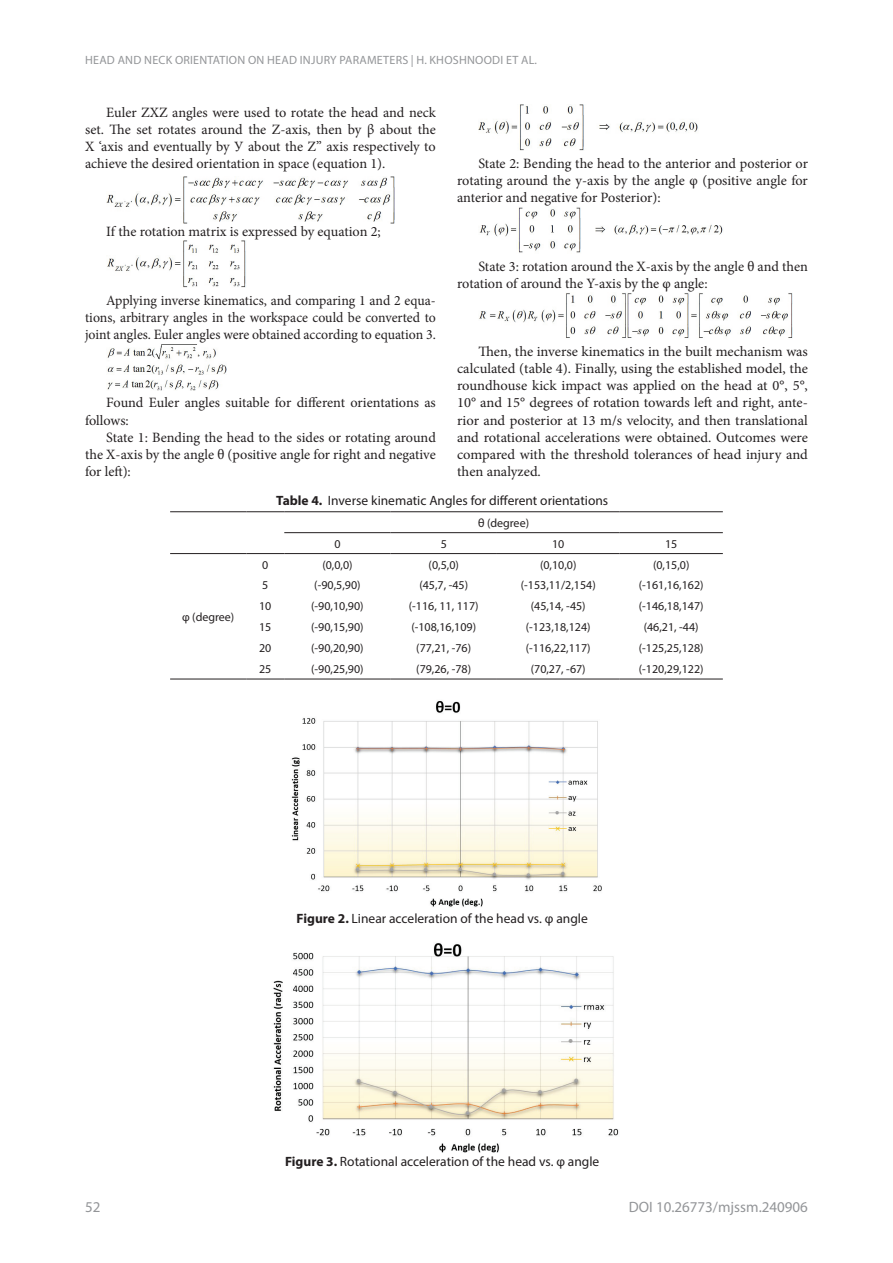
<style>
.page{position:relative;width:893px;height:1263px;background:#fff}
.page>*{position:absolute;margin:0;border:0;box-sizing:border-box;transform-origin:0 0}
.t1{font:15px "Myriad Pro";color:#939598}
.t2{font:14.25px/17.1px "Minion Pro";letter-spacing:-.005em;color:#231f20;text-align:justify}
.t3{font:13.5px "Myriad Pro";color:#231f20}
.t4{font:12px "Myriad Pro";color:#231f20}
.t5{font:12px "Myriad Pro";letter-spacing:.02em;color:#939598}
.s1{font-weight:700}
</style>
<div class="page">
<img style="left:106px;top:177px;width:288px;height:47px">
<img style="left:107px;top:241px;width:139px;height:47px">
<img style="left:107px;top:344px;width:120px;height:46px">
<img style="left:478px;top:104px;width:220px;height:47px">
<img style="left:479px;top:207px;width:244px;height:46px">
<img style="left:479px;top:293px;width:314px;height:45px">
<hr style="left:170px;top:679px;width:76px;height:1px;background:#231f20">
<hr style="left:246px;top:679px;width:38px;height:1px;background:#231f20">
<hr style="left:284px;top:679px;width:107px;height:1px;background:#231f20">
<hr style="left:391px;top:679px;width:106px;height:1px;background:#231f20">
<hr style="left:497px;top:679px;width:123px;height:1px;background:#231f20">
<hr style="left:620px;top:679px;width:103px;height:1px;background:#231f20">
<hr style="left:170px;top:511px;width:76px;height:1px;background:#231f20">
<hr style="left:246px;top:511px;width:38px;height:1px;background:#231f20">
<hr style="left:170px;top:553px;width:76px;height:1px;background:#231f20">
<hr style="left:246px;top:553px;width:38px;height:1px;background:#231f20">
<hr style="left:284px;top:511px;width:107px;height:1px;background:#231f20">
<hr style="left:391px;top:511px;width:106px;height:1px;background:#231f20">
<hr style="left:497px;top:511px;width:123px;height:1px;background:#231f20">
<hr style="left:620px;top:511px;width:103px;height:1px;background:#231f20">
<hr style="left:284px;top:532px;width:107px;height:1px;background:#231f20">
<hr style="left:391px;top:532px;width:106px;height:1px;background:#231f20">
<hr style="left:497px;top:532px;width:123px;height:1px;background:#231f20">
<hr style="left:620px;top:532px;width:103px;height:1px;background:#231f20">
<hr style="left:284px;top:553px;width:107px;height:1px;background:#231f20">
<hr style="left:391px;top:553px;width:106px;height:1px;background:#231f20">
<hr style="left:497px;top:553px;width:123px;height:1px;background:#231f20">
<hr style="left:620px;top:553px;width:103px;height:1px;background:#231f20">
<img style="left:273px;top:943px;width:346px;height:209px">
<img style="left:291px;top:701px;width:311px;height:206px">
<p class="t5" style="left:85px;top:53px;width:453px">HEAD AND NECK ORIENTATION ON HEAD INJURY PARAMETERS | H. KHOSHNOODI ET AL.</p>
<p class="t2" style="left:85px;top:104px;width:352px;text-indent:21px">Euler ZXZ angles were used to rotate the head and neck set. The set rotates around the Z-axis, then by β about the X ‘axis and eventually by У about the Z” axis respectively to achieve the desired orientation in space (equation 1).</p>
<p class="t2" style="left:457px;top:155px;width:352px;text-indent:21px">State 2: Bending the head to the anterior and posterior or rotating around the y-axis by the angle φ (positive angle for anterior and negative for Posterior):</p>
<p class="t2" style="left:106px;top:223px;width:276px">If the rotation matrix is expressed by equation 2;</p>
<p class="t2" style="left:85px;top:292px;width:352px;text-indent:21px">Applying inverse kinematics, and comparing 1 and 2 equa&shy;tions, arbitrary angles in the workspace could be converted to joint angles. Euler angles were obtained according to equation 3.</p>
<p class="t2" style="left:457px;top:258px;width:352px;text-indent:21px">State 3: rotation around the X-axis by the angle θ and then rotation of around the Y-axis by the φ angle:</p>
<p class="t2" style="left:457px;top:343px;width:352px;text-indent:21px">Then, the inverse kinematics in the built mechanism was calculated (table 4). Finally, using the established model, the roundhouse kick impact was applied on the head at 0°, 5°, 10° and 15° degrees of rotation towards left and right, ante&shy;rior and posterior at 13 m/s velocity, and then translational and rotational accelerations were obtained. Outcomes were compared with the threshold tolerances of head injury and then analyzed.</p>
<p class="t3" style="left:276px;top:492px;width:334px"><span class="s1">Table 4.</span> Inverse kinematic Angles for different orientations</p>
<p class="t4" style="left:478px;top:515px;width:53px">θ (degree)</p>
<p class="t4" style="left:334px;top:536px;width:8px">0</p>
<p class="t4" style="left:441px;top:536px;width:8px">5</p>
<p class="t4" style="left:552px;top:536px;width:14px">10</p>
<p class="t4" style="left:665px;top:536px;width:14px">15</p>
<p class="t2" style="left:85px;top:394px;width:352px;text-indent:21px">Found Euler angles suitable for different orientations as follows:</p>
<p class="t2" style="left:85px;top:429px;width:352px;text-indent:21px">State 1: Bending the head to the sides or rotating around the X-axis by the angle θ (positive angle for right and negative for left):</p>
<p class="t4" style="left:182px;top:609px;width:54px">φ (degree)</p>
<p class="t4" style="left:262px;top:557px;width:8px">0</p>
<p class="t4" style="left:322px;top:557px;width:32px">(0,0,0)</p>
<p class="t4" style="left:429px;top:557px;width:32px">(0,5,0)</p>
<p class="t4" style="left:540px;top:557px;width:38px">(0,10,0)</p>
<p class="t4" style="left:653px;top:557px;width:38px">(0,15,0)</p>
<p class="t4" style="left:262px;top:578px;width:8px">5</p>
<p class="t4" style="left:314px;top:578px;width:48px">(-90,5,90)</p>
<p class="t4" style="left:419px;top:578px;width:50px">(45,7, -45)</p>
<p class="t4" style="left:521px;top:578px;width:76px">(-153,11/2,154)</p>
<p class="t4" style="left:639px;top:578px;width:66px">(-161,16,162)</p>
<p class="t4" style="left:259px;top:599px;width:14px">10</p>
<p class="t4" style="left:311px;top:599px;width:54px">(-90,10,90)</p>
<p class="t4" style="left:409px;top:599px;width:71px">(-116, 11, 117)</p>
<p class="t4" style="left:531px;top:599px;width:56px">(45,14, -45)</p>
<p class="t4" style="left:639px;top:599px;width:66px">(-146,18,147)</p>
<p class="t4" style="left:259px;top:620px;width:14px">15</p>
<p class="t4" style="left:311px;top:620px;width:54px">(-90,15,90)</p>
<p class="t4" style="left:411px;top:620px;width:66px">(-108,16,109)</p>
<p class="t4" style="left:526px;top:620px;width:66px">(-123,18,124)</p>
<p class="t4" style="left:644px;top:620px;width:56px">(46,21, -44)</p>
<p class="t4" style="left:259px;top:641px;width:14px">20</p>
<p class="t4" style="left:311px;top:641px;width:54px">(-90,20,90)</p>
<p class="t4" style="left:416px;top:641px;width:56px">(77,21, -76)</p>
<p class="t4" style="left:526px;top:641px;width:66px">(-116,22,117)</p>
<p class="t4" style="left:639px;top:641px;width:66px">(-125,25,128)</p>
<p class="t4" style="left:259px;top:662px;width:14px">25</p>
<p class="t4" style="left:311px;top:662px;width:54px">(-90,25,90)</p>
<p class="t4" style="left:416px;top:662px;width:56px">(79,26, -78)</p>
<p class="t4" style="left:531px;top:662px;width:56px">(70,27, -67)</p>
<p class="t4" style="left:639px;top:662px;width:66px">(-120,29,122)</p>
<p class="t3" style="left:297px;top:910px;width:293px"><span class="s1">Figure 2.</span> Linear acceleration of the head vs. φ angle</p>
<p class="t3" style="left:285px;top:1153px;width:316px"><span class="s1">Figure 3.</span> Rotational acceleration of the head vs. φ angle</p>
<p class="t1" style="left:85px;top:1197px;width:17px">52</p>
<p class="t1" style="left:629px;top:1197px;width:181px">DOI 10.26773/mjssm.240906</p>
</div>
